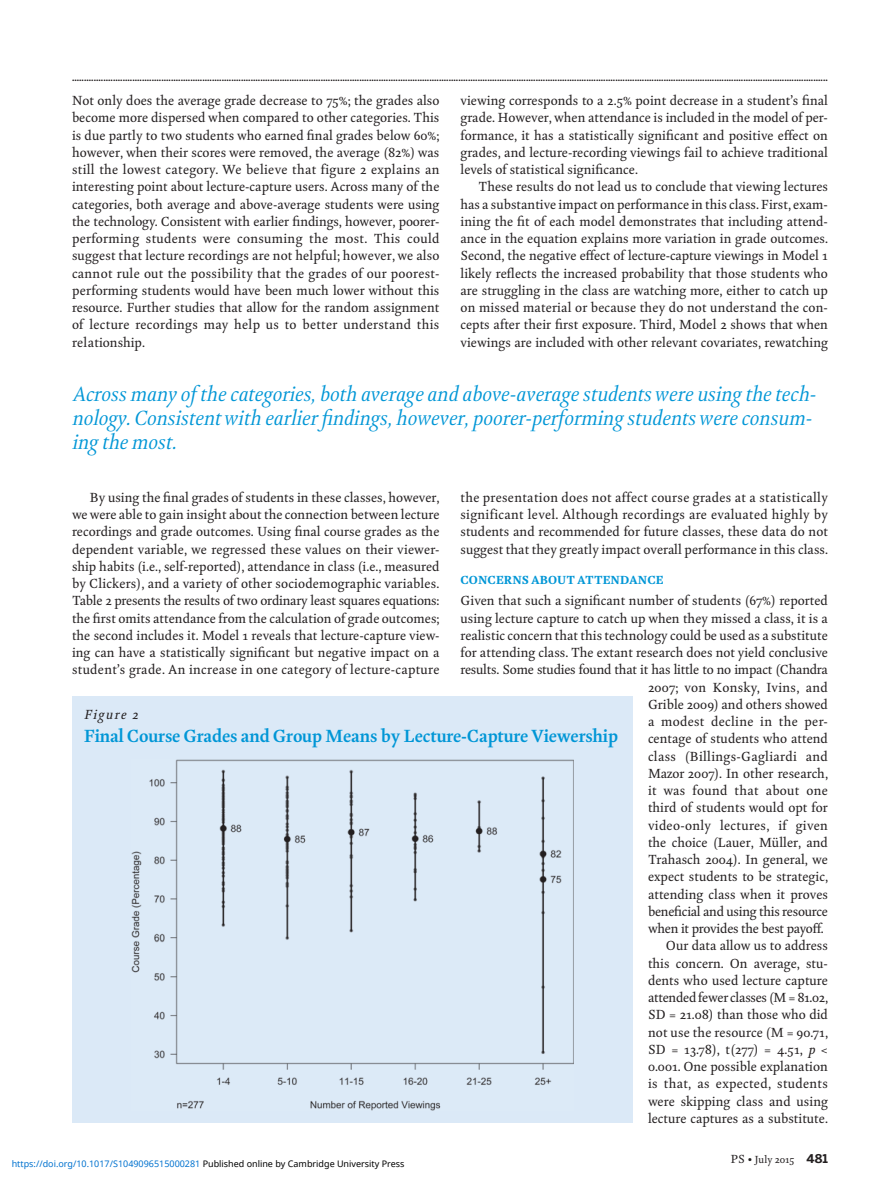
<style>
.page{position:relative;width:891px;height:1188px;background:#fff}
.page>*{position:absolute;margin:0;border:0;box-sizing:border-box;transform-origin:0 0}
.t1{font:italic 21px/24px "Kingfisher Display";color:#0096d6}
.t2{font:700 18px "Kingfisher";letter-spacing:-.01em;color:#0096d6}
.t3{font:13.5px/17.2px "Kingfisher";color:#231f20;text-align:justify}
.t4{font:13.5px "Kingfisher";letter-spacing:.02em;color:#231f20}
.t5{font:13.5px "Kingfisher";letter-spacing:-.02em;color:#231f20}
.t6{font:italic 13.5px "Kingfisher";letter-spacing:.11em;color:#231f20}
.t7{font:800 12px "Kingfisher";color:#0096d6}
.t8{font:700 10.5px "Kingfisher";color:#231f20}
.t9{font:10.5px "Kingfisher";color:#231f20}
.t10{font:9px "Noto Sans";color:#0172cf}
.s1{font-style:italic}
.s2{color:#000}
.s3{font-size:12px}
.s4{font-family:"Benton Sans";font-weight:700;font-size:12px}
</style>
<div class="page">
<div style="left:72px;top:697px;width:561px;height:426px;background:#dbe9f7"></div>
<img style="left:131px;top:760px;width:443px;height:351px">
<p class="t8" style="left:72px;top:74px;width:757px">.........................................................................................................................................................................................................................................................................................................................</p>
<p class="t3" style="left:72px;top:93px;width:369px">Not only does the average grade decrease to 75%; the grades also become more dispersed when compared to other categories. This is due partly to two students who earned final grades below 60%; however, when their scores were removed, the average (82%) was still the lowest category. We believe that figure 2 explains an interesting point about lecture-capture users. Across many of the categories, both average and above-average students were using the technology. Consistent with earlier findings, however, poorer&shy;performing students were consuming the most. This could suggest that lecture recordings are not helpful; however, we also cannot rule out the possibility that the grades of our poorest&shy;performing students would have been much lower without this resource. Further studies that allow for the random assignment of lecture recordings may help us to better understand this relationship.</p>
<p class="t3" style="left:461px;top:93px;width:369px">viewing corresponds to a 2.5% point decrease in a student’s final grade. However, when attendance is included in the model of per&shy;formance, it has a statistically significant and positive effect on grades, and lecture-recording viewings fail to achieve traditional levels of statistical significance.</p>
<p class="t3" style="left:461px;top:180px;width:369px;text-indent:18px">These results do not lead us to conclude that viewing lectures has a substantive impact on performance in this class. First, exam&shy;ining the fit of each model demonstrates that including attend&shy;ance in the equation explains more variation in grade outcomes.<br>Second, the negative effect of lecture-capture viewings in Model 1 likely reflects the increased probability that those students who are struggling in the class are watching more, either to catch up on missed material or because they do not understand the con&shy;cepts after their first exposure. Third, Model 2 shows that when viewings are included with other relevant covariates, rewatching</p>
<h1 class="t1" style="left:72px;top:384px;width:745px">Across many of the categories, both average and above-average students were using the tech&shy;nology. Consistent with earlier findings, however, poorer-performing students were consum&shy;ing the most.</h1>
<p class="t3" style="left:72px;top:490px;width:369px;text-indent:18px">By using the final grades of students in these classes, however, we were able to gain insight about the connection between lecture recordings and grade outcomes. Using final course grades as the dependent variable, we regressed these values on their viewer&shy;ship habits (i.e., self-reported), attendance in class (i.e., measured by Clickers), and a variety of other sociodemographic variables.<br>Table 2 presents the results of two ordinary least squares equations: the first omits attendance from the calculation of grade outcomes; the second includes it. Model 1 reveals that lecture-capture view&shy;ing can have a statistically significant but negative impact on a student’s grade. An increase in one category of lecture-capture</p>
<p class="t3" style="left:461px;top:490px;width:369px">the presentation does not affect course grades at a statistically significant level. Although recordings are evaluated highly by students and recommended for future classes, these data do not suggest that they greatly impact overall performance in this class.</p>
<p class="t7" style="left:460px;top:576px;width:205px">CONCERNS ABOUT ATTENDANCE</p>
<p class="t3" style="left:460px;top:594px;width:369px">Given that such a significant number of students (67%) reported</p>
<p class="t3" style="left:460px;top:611px;width:369px">using lecture capture to catch up when they missed a class, it is a</p>
<p class="t3" style="left:460px;top:628px;width:369px">realistic concern that this technology could be used as a substitute</p>
<p class="t3" style="left:460px;top:645px;width:369px">for attending class. The extant research does not yield conclusive</p>
<p class="t5" style="left:460px;top:665px;width:369px">results. Some studies found that it has little to no impact (Chandra</p>
<p class="t4" style="left:648px;top:682px;width:182px">2007 ; von Konsky, Ivins, and</p>
<p class="t3" style="left:648px;top:697px;width:182px">Grible 2009 ) and others showed</p>
<p class="t4" style="left:648px;top:716px;width:182px">a modest decline in the per-</p>
<p class="t3" style="left:648px;top:732px;width:182px">centage of students who attend</p>
<p class="t4" style="left:648px;top:751px;width:182px">class (Billings-Gagliardi and</p>
<p class="t3" style="left:648px;top:766px;width:182px">Mazor 2007 ). In other research,</p>
<p class="t4" style="left:648px;top:785px;width:182px">it was found that about one</p>
<p class="t3" style="left:648px;top:801px;width:182px">third of students would opt for</p>
<p class="t4" style="left:648px;top:820px;width:182px">video-only lectures, if given</p>
<p class="t3" style="left:648px;top:835px;width:182px">the choice (Lauer, Müller, and</p>
<p class="t3" style="left:648px;top:852px;width:182px">Trahasch 2004 ). In general, we</p>
<p class="t3" style="left:648px;top:870px;width:182px">expect students to be strategic,</p>
<p class="t3" style="left:648px;top:887px;width:182px">attending class when it proves</p>
<p class="t5" style="left:648px;top:906px;width:182px">beneficial and using this resource</p>
<p class="t5" style="left:648px;top:923px;width:177px">when it provides the best payoff.</p>
<p class="t3" style="left:666px;top:939px;width:163px">Our data allow us to address</p>
<p class="t3" style="left:648px;top:956px;width:182px">this concern. On average, stu-</p>
<p class="t3" style="left:648px;top:973px;width:182px">dents who used lecture capture</p>
<p class="t5" style="left:648px;top:992px;width:182px">attended fewer classes (M = 81.02,</p>
<p class="t3" style="left:648px;top:1008px;width:181px">SD = 21.08) than those who did</p>
<p class="t3" style="left:648px;top:1025px;width:182px">not use the resource (M = 90.71,</p>
<p class="t3" style="left:648px;top:1042px;width:182px">SD = 13.78), t(277) = 4.51, <span class="s1">p</span> &lt;</p>
<p class="t3" style="left:648px;top:1059px;width:182px">0.001. One possible explanation</p>
<p class="t4" style="left:648px;top:1079px;width:182px">is that, as expected, students</p>
<p class="t3" style="left:648px;top:1094px;width:182px">were skipping class and using</p>
<p class="t3" style="left:648px;top:1111px;width:182px">lecture captures as a substitute.</p>
<p class="t6" style="left:84px;top:710px;width:55px">Figure 2</p>
<h2 class="t2" style="left:84px;top:729px;width:536px">Final Course Grades and Group Means by Lecture-Capture Viewership</h2>
<p class="t10" style="left:12px;top:1157px;width:394px">https://doi.org/10.1017/S1049096515000281 <span class="s2">Published online by Cambridge University Press</span></p>
<p class="t9" style="left:731px;top:1156px;width:99px"><span class="s3">PS •</span> July 2015 <span class="s4">481</span></p>
</div>
